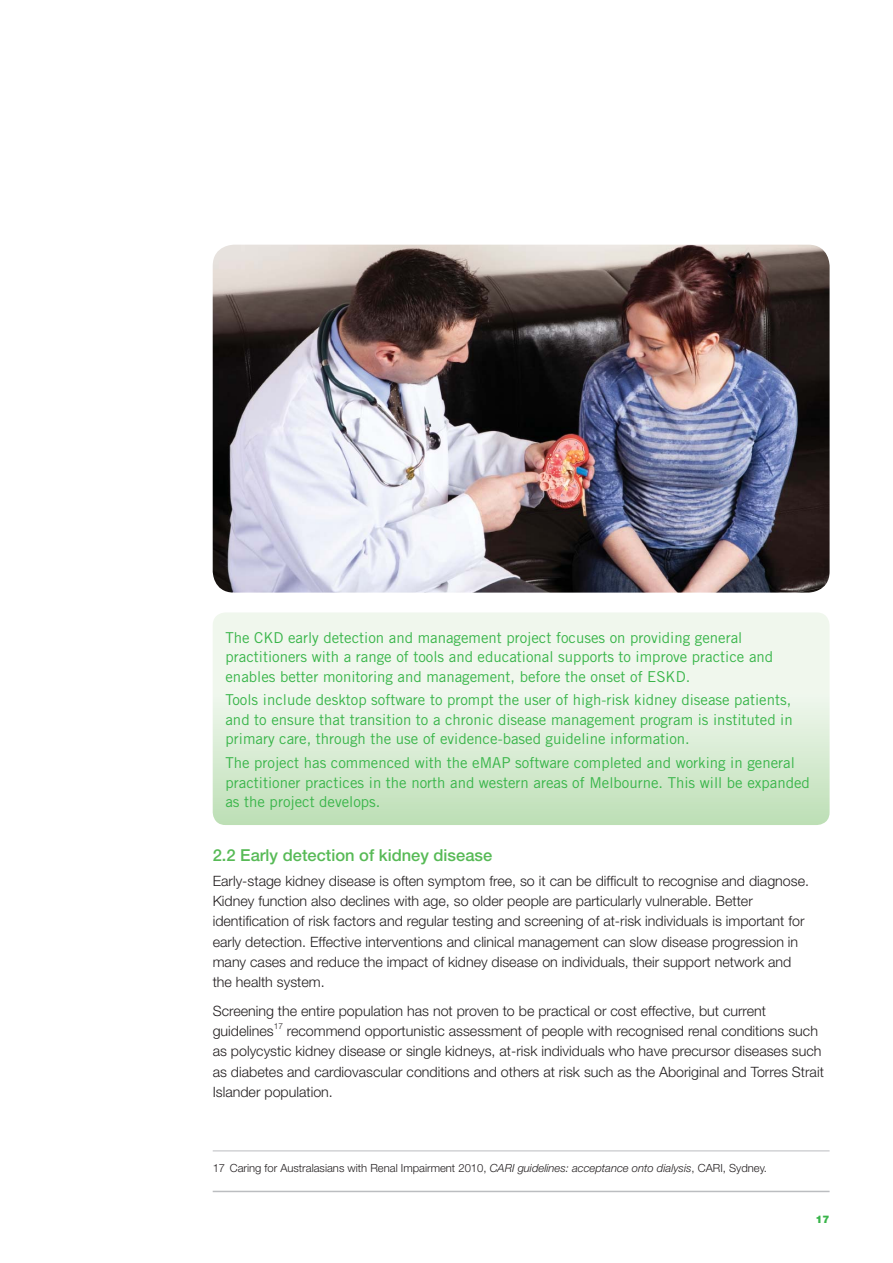
<style>
.page{position:relative;width:893px;height:1263px;background:#fff}
.page>*{position:absolute;margin:0;border:0;box-sizing:border-box;transform-origin:0 0}
.t1{font:500 16.5px "Helvetica Neue LT";color:#57ba56}
.t2{font:15px/19.5px "Trade Gothic LT";color:#39b54a}
.t3{font:300 14.25px/20.2px "Helvetica Neue LT";color:#231f20}
.t4{font:300 11.25px "Helvetica Neue LT";color:#231f20}
.t5{font:900 10.5px "Helvetica Neue LT";color:#39b54a}
.t6{font:300 8.25px "Helvetica Neue LT";color:#231f20}
.s1{font-style:italic}
</style>
<div class="page">
<hr style="left:213px;top:1191px;width:616px;height:1px;background:#bbbdc0">
<div style="left:213px;top:612px;width:616px;height:213px;background:linear-gradient(to bottom,#fcfdfa,#c5e2be);border-radius:13px"></div>
<hr style="left:213px;top:1151px;width:616px;height:1px;background:#bbbdc0">
<img style="left:213px;top:245px;width:616px;height:348px;border-radius:21px">
<p class="t2" style="left:225px;top:629px;width:549px">The CKD early detection and management project focuses on providing general practitioners with a range of tools and educational supports to improve practice and enables better monitoring and management, before the onset of ESKD.</p>
<p class="t2" style="left:225px;top:692px;width:568px;text-align:justify">Tools include desktop software to prompt the user of high-risk kidney disease patients, and to ensure that transition to a chronic disease management program is instituted in primary care, through the use of evidence-based guideline information.</p>
<p class="t2" style="left:225px;top:755px;width:586px">The project has commenced with the eMAP software completed and working in general practitioner practices in the north and western areas of Melbourne. This will be expanded as the project develops.</p>
<p class="t1" style="left:213px;top:850px;width:281px">2.2 Early detection of kidney disease</p>
<p class="t3" style="left:213px;top:872px;width:598px">Early-stage kidney disease is often symptom free, so it can be difficult to recognise and diagnose.<br>Kidney function also declines with age, so older people are particularly vulnerable. Better identification of risk factors and regular testing and screening of at-risk individuals is important for early detection. Effective interventions and clinical management can slow disease progression in many cases and reduce the impact of kidney disease on individuals, their support network and the health system.</p>
<p class="t3" style="left:213px;top:1002px;width:555px">Screening the entire population has not proven to be practical or cost effective, but current guidelines</p>
<p class="t6" style="left:274px;top:1023px;width:11px">17</p>
<p class="t3" style="left:213px;top:1023px;width:612px;text-indent:74px">recommend opportunistic assessment of people with recognised renal conditions such as polycystic kidney disease or single kidneys, at-risk individuals who have precursor diseases such as diabetes and cardiovascular conditions and others at risk such as the Aboriginal and Torres Strait Islander population.</p>
<p class="t4" style="left:213px;top:1164px;width:556px">17 Caring for Australasians with Renal Impairment 2010, <span class="s1">CARI guidelines: acceptance onto dialysis</span>, CARI, Sydney.</p>
<p class="t5" style="left:815px;top:1215px;width:16px">17</p>
</div>
